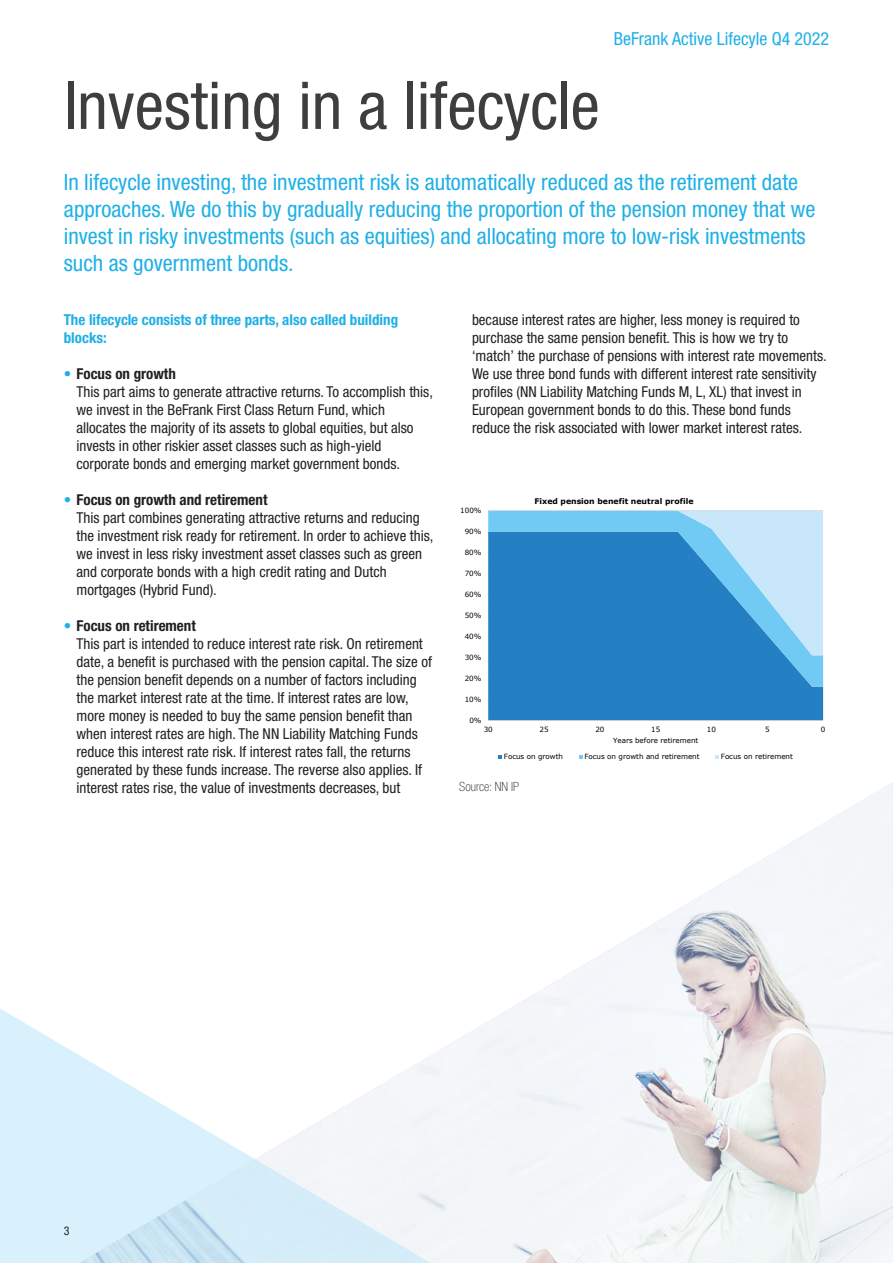
<style>
.page{position:relative;width:893px;height:1263px;background:#fff}
.page>*{position:absolute;margin:0;border:0;box-sizing:border-box;transform-origin:0 0}
.Koptekst_44_48_donke{font:condensed 66px "Helvetica Neue LT Std";color:#3e3e3f}
.Koptekst_15_16_blauw{font:condensed 22.5px/27px "Helvetica Neue LT Std";color:#1fb0e6}
.t1{font:condensed 18px "Helvetica Neue LT Std";color:#1fb0e6}
.t2{font:condensed 15px/18px "Helvetica Neue LT Std";color:#231f20}
.Koptekst_10_12_blauw{font:700 condensed 15px "Helvetica Neue LT Std";color:#1fb0e6}
.Bronvermelding_8_5_9{font:100 condensed 12.75px "Helvetica Neue LT Std";color:#231f20}
.NN_A4_Pagenumber_lef{font:condensed 12px "Helvetica Neue LT Std";color:#231f20}
.t3{font:700 7.8px "Verdana";color:#000}
.t4{font:7.2px "Verdana";letter-spacing:-.005em;color:#000}
.s1{color:#1fb0e6}
.s2{font-weight:700}
</style>
<div class="page">
<img style="left:445px;top:782px;width:448px;height:481px">
<svg style="left:0;top:1008px;width:445px;height:255px"></svg>
<hr style="left:488px;top:720px;width:335px;height:1px;background:#cac7c7">
<div style="left:488px;top:687px;width:335px;height:33px;background:#2580c3"></div>
<svg style="left:488px;top:655px;width:335px;height:32px;background:#2a85c6"></svg>
<svg style="left:488px;top:511px;width:335px;height:144px;background:#54a2d6"></svg>
<svg style="left:498px;top:755px;width:4px;height:4px"></svg>
<svg style="left:579px;top:755px;width:4px;height:4px"></svg>
<svg style="left:715px;top:755px;width:4px;height:4px"></svg>
<p class="Koptekst_44_48_donke" style="left:64px;top:67px;width:537px">Investing in a lifecycle</p>
<p class="t1" style="left:614px;top:28px;width:217px">BeFrank Active Lifecyle Q4 2022</p>
<p class="Koptekst_15_16_blauw" style="left:64px;top:168px;width:753px">In lifecycle investing, the investment risk is automatically reduced as the retirement date approaches. We do this by gradually reducing the proportion of the pension money that we invest in risky investments (such as equities) and allocating more to low-risk investments such as government bonds.</p>
<p class="Koptekst_10_12_blauw" style="left:64px;top:310px;width:336px">The lifecycle consists of three parts, also called building</p>
<p class="Koptekst_10_12_blauw" style="left:64px;top:328px;width:45px">blocks:</p>
<p class="t2" style="left:77px;top:364px;width:358px;text-indent:-13px"><span class="s1">•</span> <span class="s2">Focus on growth<br></span>This part aims to generate attractive returns. To accomplish this, we invest in the BeFrank First Class Return Fund, which allocates the majority of its assets to global equities, but also invests in other riskier asset classes such as high-yield corporate bonds and emerging market government bonds.</p>
<p class="t2" style="left:77px;top:490px;width:359px;text-indent:-13px"><span class="s1">•</span> <span class="s2">Focus on growth and retirement<br></span>This part combines generating attractive returns and reducing the investment risk ready for retirement. In order to achieve this, we invest in less risky investment asset classes such as green and corporate bonds with a high credit rating and Dutch mortgages (Hybrid Fund).</p>
<p class="t2" style="left:77px;top:616px;width:357px;text-indent:-13px"><span class="s1">•</span> <span class="s2">Focus on retirement<br></span>This part is intended to reduce interest rate risk. On retirement date, a benefit is purchased with the pension capital. The size of the pension benefit depends on a number of factors including the market interest rate at the time. If interest rates are low, more money is needed to buy the same pension benefit than when interest rates are high. The NN Liability Matching Funds reduce this interest rate risk. If interest rates fall, the returns generated by these funds increase. The reverse also applies. If interest rates rise, the value of investments decreases, but</p>
<p class="t2" style="left:472px;top:310px;width:356px">because interest rates are higher, less money is required to purchase the same pension benefit. This is how we try to ‘match’ the purchase of pensions with interest rate movements.<br>We use three bond funds with different interest rate sensitivity profiles (NN Liability Matching Funds M, L, XL) that invest in European government bonds to do this. These bond funds reduce the risk associated with lower market interest rates.</p>
<p class="t4" style="left:460px;top:506px;width:23px">100%</p>
<p class="t4" style="left:465px;top:527px;width:18px">90%</p>
<p class="t4" style="left:465px;top:547px;width:18px">80%</p>
<p class="t4" style="left:465px;top:568px;width:18px">70%</p>
<p class="t4" style="left:465px;top:589px;width:18px">60%</p>
<p class="t4" style="left:465px;top:610px;width:18px">50%</p>
<p class="t4" style="left:465px;top:631px;width:18px">40%</p>
<p class="t4" style="left:465px;top:652px;width:18px">30%</p>
<p class="t4" style="left:465px;top:673px;width:18px">20%</p>
<p class="t4" style="left:465px;top:694px;width:18px">10%</p>
<p class="t4" style="left:469px;top:715px;width:14px">0%</p>
<p class="t3" style="left:534px;top:495px;width:161px">Fixed pension benefit neutral profile</p>
<p class="t4" style="left:484px;top:724px;width:11px">30</p>
<p class="t4" style="left:539px;top:724px;width:11px">25</p>
<p class="t4" style="left:595px;top:724px;width:11px">20</p>
<p class="t4" style="left:651px;top:724px;width:11px">15</p>
<p class="t4" style="left:707px;top:724px;width:11px">10</p>
<p class="t4" style="left:765px;top:724px;width:6px">5</p>
<p class="t4" style="left:821px;top:724px;width:6px">0</p>
<p class="t4" style="left:613px;top:735px;width:87px">Years before retirement</p>
<p class="t4" style="left:504px;top:752px;width:61px">Focus on growth</p>
<p class="t4" style="left:584px;top:752px;width:117px">Focus on growth and retirement</p>
<p class="t4" style="left:721px;top:752px;width:73px">Focus on retirement</p>
<p class="Bronvermelding_8_5_9" style="left:459px;top:780px;width:61px">Source: NN IP</p>
<p class="NN_A4_Pagenumber_lef" style="left:64px;top:1224px;width:7px">3</p>
</div>
